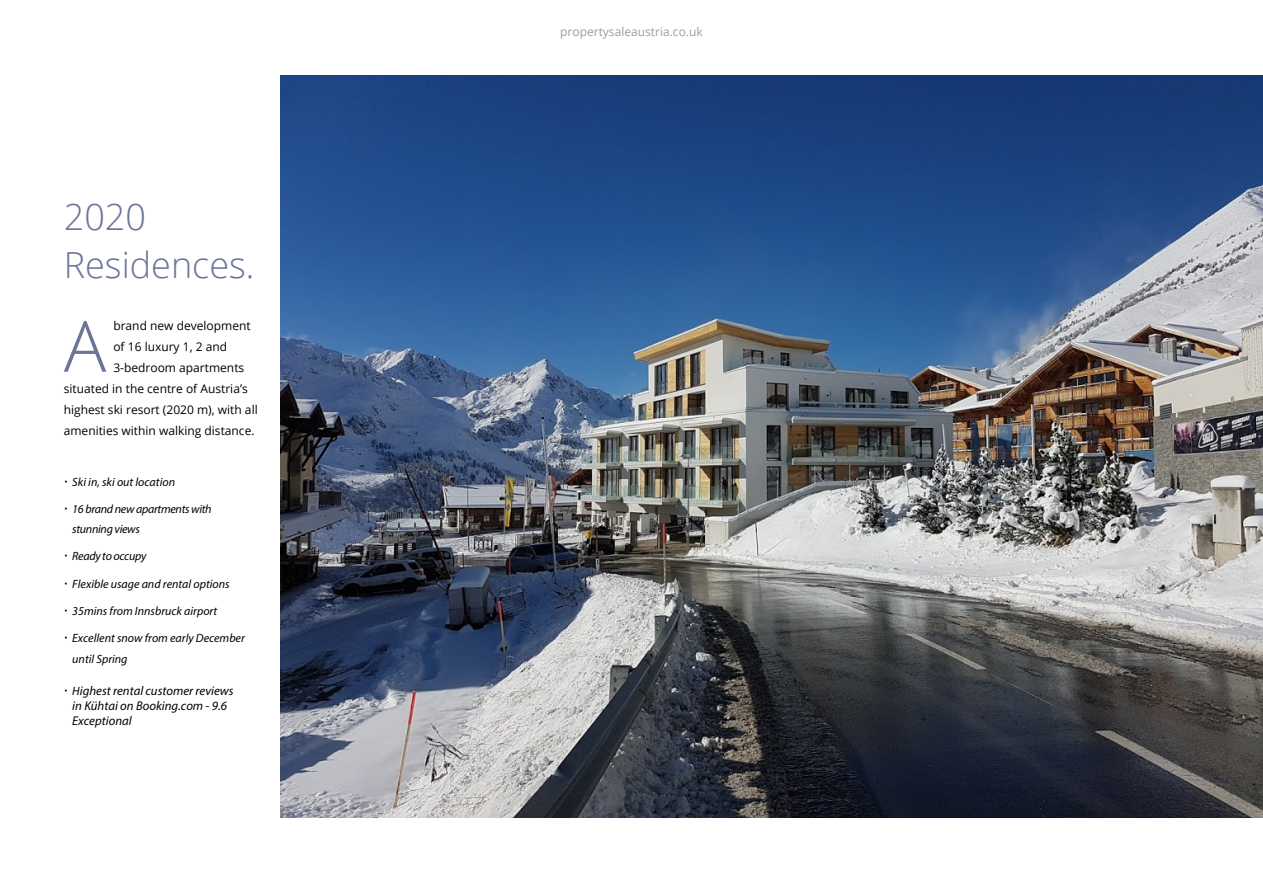
<style>
.page{position:relative;width:1263px;height:893px;background:#fff}
.page>*{position:absolute;margin:0;border:0;box-sizing:border-box;transform-origin:0 0}
.t1{font:300 70.8px "Open Sans";color:#6c7599}
.t2{font:300 36px/48px "Open Sans";color:#6c7599}
.t3{font:italic 12.75px/15.3px "Myriad Pro";color:#000}
.t4{font:12px "Open Sans";color:#000}
.t5{font:italic 12px/20.5px "Myriad Pro";color:#000}
.t6{font:italic 12px/20.1px "Myriad Pro";letter-spacing:-.025em;color:#000}
.t7{font:12px "Open Sans";color:#9d9d9c}
.s1{font-family:"Open Sans";font-weight:300;font-style:normal}
.s2{font-family:"Open Sans";font-weight:300;font-style:normal;font-size:12px}
.s3{font-size:12px}
</style>
<div class="page">
<img style="left:280px;top:75px;width:983px;height:743px">
<h2 class="t2" style="left:64px;top:192px;width:192px">2020<br>Residences.</h2>
<h1 class="t1" style="left:64px;top:298px;width:44px">A</h1>
<p class="t4" style="left:113px;top:317px;width:139px">brand new development</p>
<p class="t4" style="left:113px;top:338px;width:115px">of 16 luxury 1, 2 and</p>
<p class="t4" style="left:113px;top:359px;width:132px">3-bedroom apartments</p>
<p class="t4" style="left:64px;top:380px;width:185px">situated in the centre of Austria’s</p>
<p class="t4" style="left:64px;top:401px;width:195px">highest ski resort (2020 m), with all</p>
<p class="t4" style="left:64px;top:422px;width:192px">amenities within walking distance.</p>
<p class="t5" style="left:64px;top:472px;width:113px"><span class="s1">•</span> Ski in, ski out location</p>
<p class="t6" style="left:72px;top:499px;width:141px;text-indent:-9px"><span class="s1">•</span> 16 brand new apartments with stunning views</p>
<p class="t6" style="left:64px;top:546px;width:84px"><span class="s1">•</span> Ready to occupy</p>
<p class="t5" style="left:64px;top:573px;width:167px"><span class="s1">•</span> Flexible usage and rental options</p>
<p class="t5" style="left:64px;top:600px;width:155px"><span class="s1">•</span> 35mins from Innsbruck airport</p>
<p class="t5" style="left:72px;top:627px;width:174px;text-indent:-9px"><span class="s1">•</span> Excellent snow from early December until Spring</p>
<p class="t3" style="left:72px;top:682px;width:163px;text-indent:-9px"><span class="s2">•</span> <span class="s3">H</span>ighest rental customer reviews in Kühtai on Booking.com - 9.6<br>Exceptional</p>
<p class="t7" style="left:560px;top:24px;width:144px">propertysaleaustria.co.uk</p>
</div>
